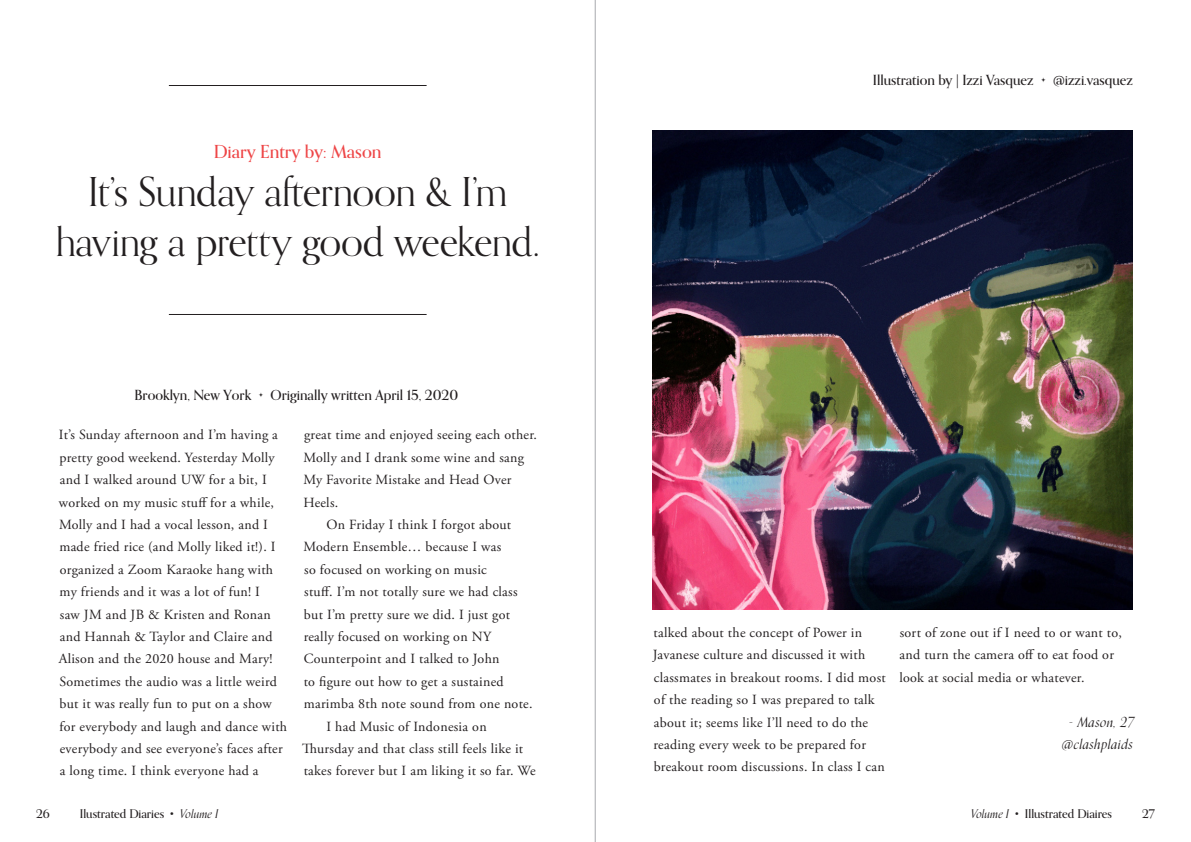
<style>
.page{position:relative;width:1191px;height:842px;background:#fff}
.page>*{position:absolute;margin:0;border:0;box-sizing:border-box;transform-origin:0 0}
.Title{font:40px "Orpheus Pro";letter-spacing:-.015em;color:#231f20}
.Author_Red{font:500 18px "Orpheus Pro";color:#ee4647}
.Body_Paragraph{font:14px/22.4px "Adobe Garamond Pro";letter-spacing:.02em;color:#231f20}
.Location___Date{font:500 14px "Orpheus Pro";color:#231f20}
.Author-Italic{font:italic 14px "Orpheus Pro";letter-spacing:.02em;color:#231f20}
.t1{font:500 12px "Orpheus Pro";color:#231f20}
.s1{font-weight:400;font-style:italic}
</style>
<div class="page">
<hr style="left:594px;top:0;width:2px;height:842px;background:#a8a9ad">
<hr style="left:169px;top:314px;width:257px;height:1px;background:#231f20">
<hr style="left:169px;top:85px;width:257px;height:1px;background:#231f20">
<img style="left:653px;top:130px;width:479px;height:480px">
<p class="Author_Red" style="left:214px;top:140px;width:169px">Diary Entry by: Mason</p>
<p class="Title" style="left:88px;top:166px;width:421px">It’s Sunday afternoon &amp; I’m</p>
<p class="Title" style="left:56px;top:216px;width:485px">having a pretty good weekend.</p>
<p class="Location___Date" style="left:134px;top:386px;width:118px">Brooklyn, New York</p>
<p class="Location___Date" style="left:270px;top:386px;width:189px">Originally written April 15, 2020</p>
<p class="Body_Paragraph" style="left:303px;top:424px;width:235px">great time and enjoyed seeing each other.<br>Molly and I drank some wine and sang<br>My Favorite Mistake and Head Over<br>Heels.</p>
<p class="Body_Paragraph" style="left:303px;top:514px;width:231px;text-indent:23px">On Friday I think I forgot about Modern Ensemble… because I was<br>so focused on working on music<br>stuff. I’m not totally sure we had class but I’m pretty sure we did. I just got really focused on working on NY Counterpoint and I talked to John<br>to figure out how to get a sustained marimba 8th note sound from one note.</p>
<p class="Body_Paragraph" style="left:302px;top:715px;width:235px;text-indent:24px">I had Music of Indonesia on<br>Thursday and that class still feels like it takes forever but I am liking it so far. We</p>
<p class="Body_Paragraph" style="left:59px;top:424px;width:230px">It’s Sunday afternoon and I’m having a pretty good weekend. Yesterday Molly and I walked around UW for a bit, I worked on my music stuff for a while, Molly and I had a vocal lesson, and I made fried rice (and Molly liked it!). I organized a Zoom Karaoke hang with my friends and it was a lot of fun! I<br>saw JM and JB &amp; Kristen and Ronan and Hannah &amp; Taylor and Claire and Alison and the 2020 house and Mary!<br>Sometimes the audio was a little weird but it was really fun to put on a show for everybody and laugh and dance with everybody and see everyone’s faces after a long time. I think everyone had a</p>
<p class="Location___Date" style="left:873px;top:71px;width:262px">Illustration by | Izzi Vasquez • @izzi.vasquez</p>
<p class="Body_Paragraph" style="left:653px;top:622px;width:234px">talked about the concept of Power in Javanese culture and discussed it with classmates in breakout rooms. I did most of the reading so I was prepared to talk about it; seems like I’ll need to do the reading every week to be prepared for breakout room discussions. In class I can</p>
<p class="Body_Paragraph" style="left:899px;top:622px;width:224px">sort of zone out if I need to or want to, and turn the camera off to eat food or look at social media or whatever.</p>
<p class="Author-Italic" style="left:1068px;top:710px;width:67px">- Mason, 27</p>
<p class="Author-Italic" style="left:1062px;top:733px;width:73px">@clashplaids</p>
<p class="t1" style="left:36px;top:806px;width:15px">26</p>
<p class="t1" style="left:80px;top:806px;width:140px">Ilustrated Diaries • <span class="s1">Volume I</span></p>
<p class="t1" style="left:970px;top:806px;width:143px"><span class="s1">Volume I</span> • Illustrated Diaires</p>
<p class="t1" style="left:1142px;top:806px;width:14px">27</p>
</div>
